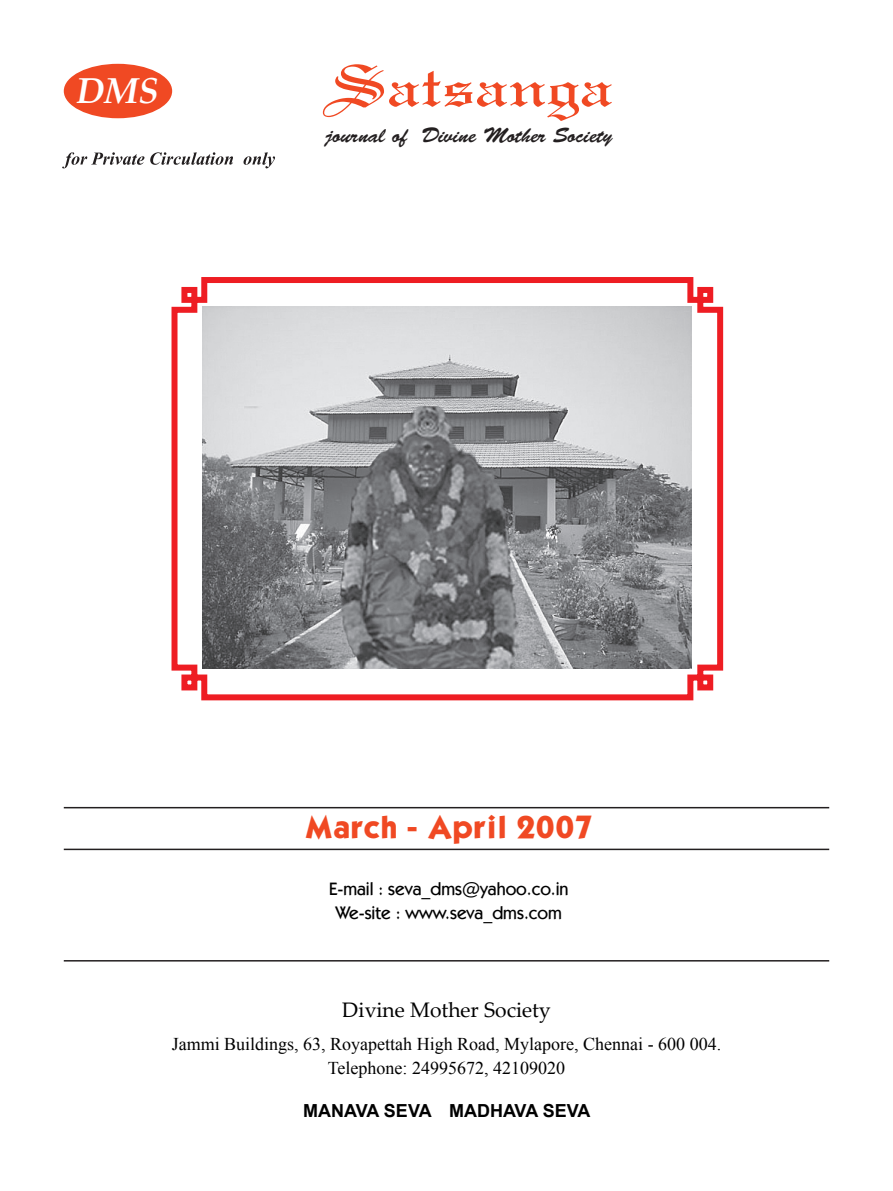
<style>
.page{position:relative;width:893px;height:1191px;background:#fff}
.page>*{position:absolute;margin:0;border:0;box-sizing:border-box;transform-origin:0 0}
.t1{font:63px "Lincoln";color:#f04923;scale:1.2 1}
.t2{font:italic 700 36px "Book Antiqua";color:#fff}
.t3{font:27px "Kabel Bd Normal";color:#f04923}
.t4{font:21px "Brush Script Std";color:#231f20}
.t5{font:21px "Palatino Linotype";color:#000}
.t6{font:18px/24px "Times New Roman";color:#000;text-align:center}
.t7{font:500 18px/24px "Kabel IT Cby BT";color:#000;text-align:center}
.t8{font:700 18px "Arial";color:#000}
</style>
<div class="page">
<div style="left:64px;top:64px;width:108px;height:54px;background:#f04923;border-radius:50%"></div>
<svg style="left:243px;top:152px;width:32px;height:16px"></svg>
<svg style="left:62px;top:152px;width:171px;height:16px"></svg>
<hr style="left:64px;top:807px;width:765px;height:1px;background:#231f20">
<hr style="left:64px;top:848px;width:765px;height:2px;background:#231f20">
<hr style="left:64px;top:960px;width:765px;height:1px;background:#231f20">
<svg style="left:171px;top:277px;width:553px;height:424px"></svg>
<h2 class="t2" style="left:77px;top:66px;width:84px">DMS</h2>
<h1 class="t1" style="left:324px;top:49px;width:242px">Satsanga</h1>
<p class="t4" style="left:325px;top:123px;width:289px">journal of Divine Mother Society</p>
<h3 class="t3" style="left:304px;top:807px;width:290px">March - April 2007</h3>
<p class="t7" style="left:329px;top:876px;width:241px">E-mail : seva_dms@yahoo.co.in<br>We-site : www.seva_dms.com</p>
<p class="t5" style="left:342px;top:995px;width:210px">Divine Mother Society</p>
<p class="t6" style="left:172px;top:1031px;width:551px">Jammi Buildings, 63, Royapettah High Road, Mylapore, Chennai - 600 004.<br>Telephone: 24995672, 42109020</p>
<p class="t8" style="left:303px;top:1098px;width:289px">MANAVA SEVA MADHAVA SEVA</p>
</div>
